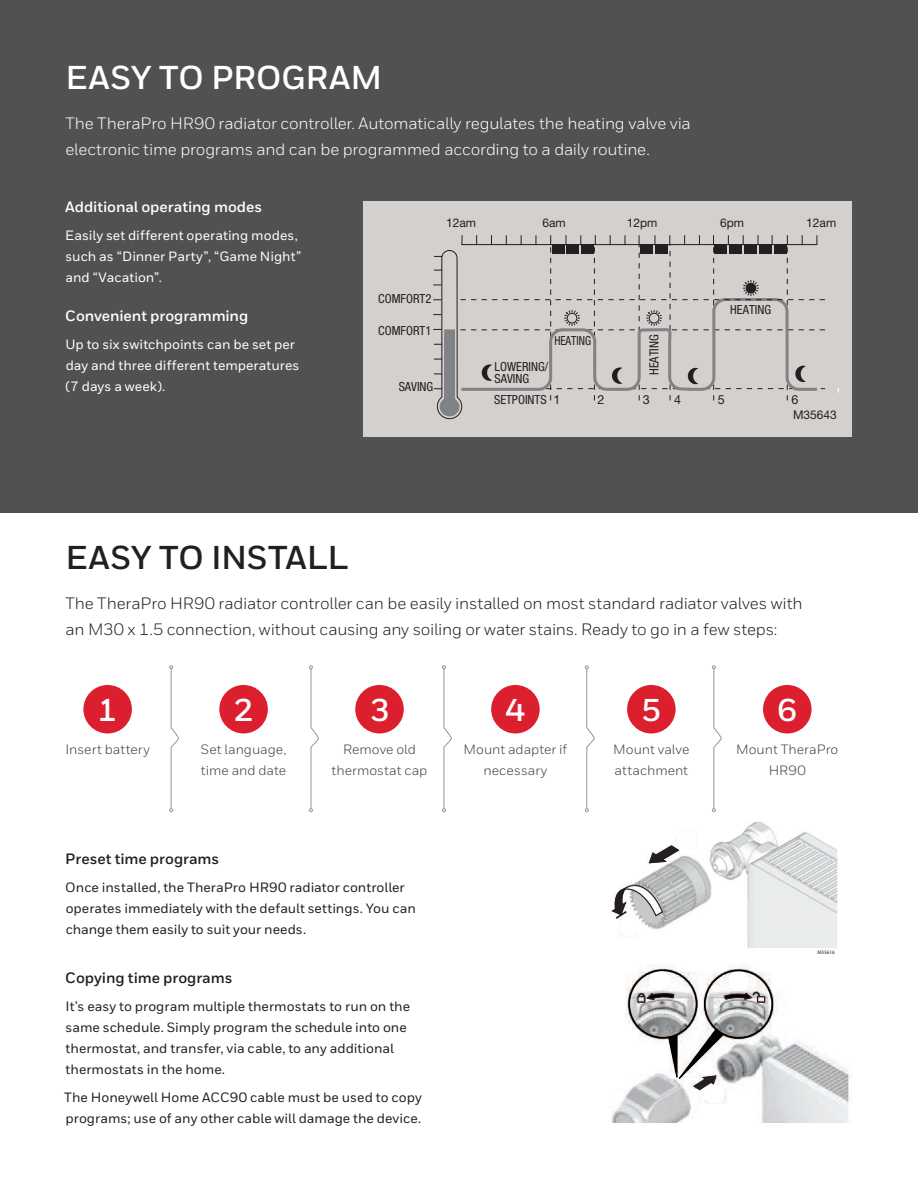
<style>
.page{position:relative;width:918px;height:1188px;background:#fff}
.page>*{position:absolute;margin:0;border:0;box-sizing:border-box;transform-origin:0 0}
.Heading_1{font:700 33px "Honeywell Sans";letter-spacing:-.01em;color:#fff}
.Heading_1-2{font:700 33px "Honeywell Sans";letter-spacing:-.01em;color:#231f20}
.Body__9_14_pt{font:700 31.5px "Honeywell Sans";color:#fff}
.Intro__Body{font:16.5px/25.5px "Honeywell Sans";letter-spacing:-.01em;color:#231f20}
.Intro__Body-2{font:16.5px/25.5px "Honeywell Sans";letter-spacing:-.01em;color:#fff}
.Body__9_14_pt-2{font:700 15px "Honeywell Sans";letter-spacing:-.005em;color:#fff}
.Body__9_14_pt-3{font:700 15px "Honeywell Sans";letter-spacing:-.005em;color:#231f20}
.Body__9_14_pt-4{font:500 13.5px/21px "Honeywell Sans";color:#231f20}
.Body__9_14_pt-5{font:500 13.5px/21px "Honeywell Sans";color:#fff}
.Body__9_14_pt-6{font:13.5px/21px "Honeywell Sans";color:#3e3e3f;text-align:center}
.t1{font:condensed 12.6px/12px "Helvetica Neue LT Std";color:#231f20}
.t2{font:condensed 12.6px "Helvetica Neue LT Std";color:#231f20;scale:.9 1}
.t3{font:12.6px "Helvetica Neue LT Std";color:#231f20}
.t4{font:12px "Helvetica Neue LT Std";color:#231f20}
.t5{font:5.1px "Helvetica Neue LT Std";color:#231f20}
</style>
<div class="page">
<img style="left:610px;top:964px;width:242px;height:159px">
<div style="left:704px;top:1084px;width:20px;height:20px;background:#fff;border-radius:50%"></div>
<div style="left:728px;top:971px;width:21px;height:20px;background:#fff;border-radius:50%"></div>
<div style="left:649px;top:971px;width:21px;height:19px;background:#fff;border-radius:50%"></div>
<div style="left:628px;top:969px;width:69px;height:70px;border:2px solid #000;border-radius:50%"></div>
<div style="left:704px;top:970px;width:69px;height:69px;border:2px solid #000;border-radius:50%"></div>
<div style="left:757px;top:996px;width:8px;height:6px;border:1px solid #231f20"></div>
<svg style="left:724px;top:991px;width:36px;height:10px"></svg>
<div style="left:638px;top:996px;width:7px;height:6px;border:1px solid #231f20"></div>
<svg style="left:638px;top:986px;width:37px;height:15px"></svg>
<svg style="left:668px;top:1028px;width:57px;height:62px"></svg>
<img style="left:621px;top:822px;width:217px;height:126px">
<div style="left:677px;top:831px;width:19px;height:19px;background:#fff;border-radius:50%"></div>
<div style="left:619px;top:918px;width:19px;height:19px;background:#fff;border-radius:50%"></div>
<svg style="left:649px;top:845px;width:31px;height:18px"></svg>
<svg style="left:611px;top:874px;width:52px;height:46px"></svg>
<div style="left:0;top:0;width:918px;height:513px;background:#515152"></div>
<div style="left:83px;top:685px;width:49px;height:49px;background:#dc1f2e;border-radius:50%"></div>
<div style="left:219px;top:685px;width:49px;height:49px;background:#dc1f2e;border-radius:50%"></div>
<div style="left:355px;top:685px;width:49px;height:49px;background:#dc1f2e;border-radius:50%"></div>
<div style="left:491px;top:685px;width:49px;height:49px;background:#dc1f2e;border-radius:50%"></div>
<div style="left:627px;top:685px;width:49px;height:49px;background:#dc1f2e;border-radius:50%"></div>
<div style="left:763px;top:685px;width:49px;height:49px;background:#dc1f2e;border-radius:50%"></div>
<svg style="left:169px;top:665px;width:10px;height:147px"></svg>
<svg style="left:442px;top:665px;width:10px;height:147px"></svg>
<svg style="left:309px;top:665px;width:10px;height:147px"></svg>
<svg style="left:585px;top:665px;width:10px;height:147px"></svg>
<svg style="left:712px;top:665px;width:10px;height:147px"></svg>
<div style="left:364px;top:201px;width:488px;height:236px;background:#d3d0ce"></div>
<svg style="left:433px;top:235px;width:392px;height:184px"></svg>
<p class="Heading_1" style="left:65px;top:58px;width:318px">EASY TO PROGRAM</p>
<p class="Intro__Body-2" style="left:65px;top:111px;width:627px">The TheraPro HR90 radiator controller. Automatically regulates the heating valve via electronic time programs and can be programmed according to a daily routine.</p>
<p class="Body__9_14_pt-2" style="left:65px;top:198px;width:199px">Additional operating modes</p>
<p class="Body__9_14_pt-5" style="left:65px;top:225px;width:237px">Easily set different operating modes, such as “Dinner Party”, “Game Night” and “Vacation”.</p>
<p class="Body__9_14_pt-2" style="left:65px;top:307px;width:185px">Convenient programming</p>
<p class="Body__9_14_pt-5" style="left:65px;top:334px;width:236px">Up to six switchpoints can be set per day and three different temperatures (7 days a week).</p>
<p class="t4" style="left:446px;top:216px;width:32px">12am</p>
<p class="t4" style="left:543px;top:216px;width:25px">6am</p>
<p class="t4" style="left:627px;top:216px;width:32px">12pm</p>
<p class="t4" style="left:720px;top:216px;width:26px">6pm</p>
<p class="t4" style="left:806px;top:216px;width:32px">12am</p>
<p class="t1" style="left:378px;top:292px;width:55px">COMFORT2</p>
<p class="t1" style="left:378px;top:324px;width:55px">COMFORT1</p>
<p class="t1" style="left:399px;top:381px;width:36px">SAVING</p>
<p class="t2" style="left:554px;top:334px;width:42px">HEATING</p>
<p class="t1" style="left:495px;top:361px;width:55px">LOWERING/<br>SAVING</p>
<p class="t1" style="left:648px;top:375px;width:42px;rotate:-90deg">HEATING</p>
<p class="t1" style="left:730px;top:303px;width:42px">HEATING</p>
<p class="t1" style="left:494px;top:393px;width:54px">SETPOINTS</p>
<p class="t3" style="left:554px;top:392px;width:8px">1</p>
<p class="t3" style="left:598px;top:392px;width:8px">2</p>
<p class="t3" style="left:643px;top:392px;width:8px">3</p>
<p class="t3" style="left:674px;top:392px;width:8px">4</p>
<p class="t3" style="left:718px;top:392px;width:8px">5</p>
<p class="t3" style="left:792px;top:392px;width:8px">6</p>
<p class="t4" style="left:793px;top:407px;width:45px">M35643</p>
<p class="Heading_1-2" style="left:65px;top:538px;width:285px">EASY TO INSTALL</p>
<p class="Intro__Body" style="left:65px;top:591px;width:739px">The TheraPro HR90 radiator controller can be easily installed on most standard radiator valves with an M30 x 1.5 connection, without causing any soiling or water stains. Ready to go in a few steps:</p>
<p class="Body__9_14_pt" style="left:98px;top:691px;width:21px">1</p>
<p class="Body__9_14_pt" style="left:234px;top:691px;width:21px">2</p>
<p class="Body__9_14_pt" style="left:370px;top:691px;width:21px">3</p>
<p class="Body__9_14_pt-6" style="left:65px;top:739px;width:86px">Insert battery</p>
<p class="Body__9_14_pt-6" style="left:201px;top:739px;width:87px;text-align:left">Set language, time and date</p>
<p class="Body__9_14_pt-6" style="left:332px;top:739px;width:97px">Remove old thermostat cap</p>
<p class="Body__9_14_pt-3" style="left:65px;top:850px;width:155px">Preset time programs</p>
<p class="Body__9_14_pt-4" style="left:65px;top:877px;width:352px">Once installed, the TheraPro HR90 radiator controller operates immediately with the default settings. You can change them easily to suit your needs.</p>
<p class="Body__9_14_pt-3" style="left:65px;top:969px;width:169px">Copying time programs</p>
<p class="Body__9_14_pt-4" style="left:65px;top:996px;width:346px">It’s easy to program multiple thermostats to run on the same schedule. Simply program the schedule into one thermostat, and transfer, via cable, to any additional thermostats in the home.</p>
<p class="Body__9_14_pt-4" style="left:64px;top:1087px;width:359px">The Honeywell Home ACC90 cable must be used to copy programs; use of any other cable will damage the device.</p>
<p class="Body__9_14_pt" style="left:506px;top:691px;width:21px">4</p>
<p class="Body__9_14_pt-6" style="left:464px;top:739px;width:105px">Mount adapter if necessary</p>
<p class="Body__9_14_pt" style="left:642px;top:691px;width:21px">5</p>
<p class="Body__9_14_pt-6" style="left:613px;top:739px;width:78px;text-align:left">Mount valve attachment</p>
<p class="Body__9_14_pt" style="left:777px;top:691px;width:21px">6</p>
<p class="Body__9_14_pt-6" style="left:736px;top:739px;width:104px">Mount TheraPro<br>HR90</p>
<p class="t5" style="left:817px;top:949px;width:19px">M35616</p>
</div>
